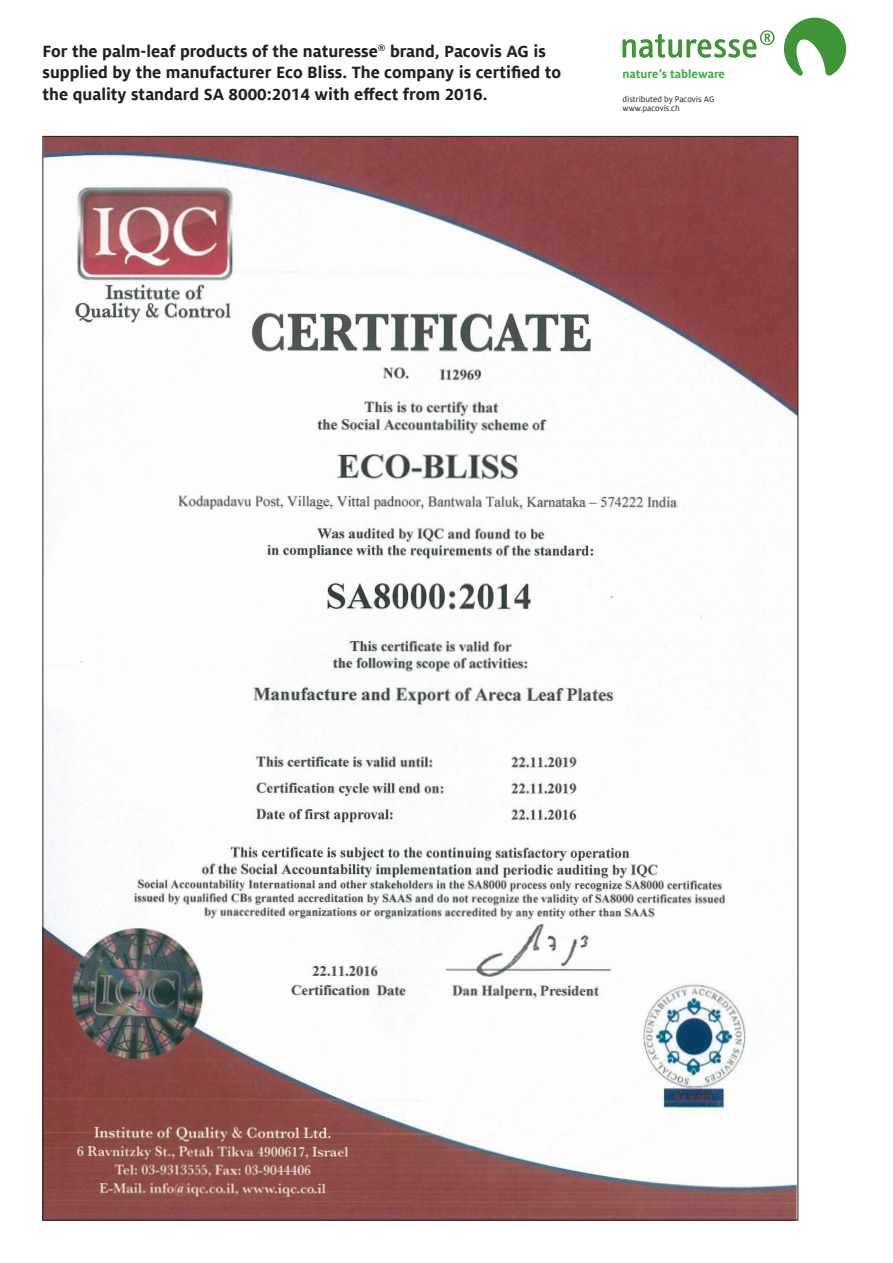
<style>
.page{position:relative;width:893px;height:1263px;background:#fff}
.page>*{position:absolute;margin:0;border:0;box-sizing:border-box;transform-origin:0 0}
.t1{font:700 18px/21.6px "Milo Offc Pro";color:#231f20}
.t2{font:700 12.75px "Milo Offc Pro";color:#40ae49}
.t3{font:9px/9px "Milo Offc Pro";color:#231f20}
</style>
<div class="page">
<img style="left:45px;top:138px;width:751px;height:1080px">
<svg style="left:784px;top:18px;width:62px;height:58px"></svg>
<svg style="left:622px;top:30px;width:152px;height:28px"></svg>
<p class="t1" style="left:43px;top:40px;width:520px">For the palm-leaf products of the naturesse<sup>®</sup> brand, Pacovis AG is supplied by the manufacturer Eco Bliss. The company is certified to the quality standard SA 8000:2014 with effect from 2016.</p>
<p class="t2" style="left:622px;top:66px;width:104px">nature’s tableware</p>
<p class="t3" style="left:622px;top:95px;width:93px">distributed by Pacovis AG www.pacovis.ch</p>
</div>
